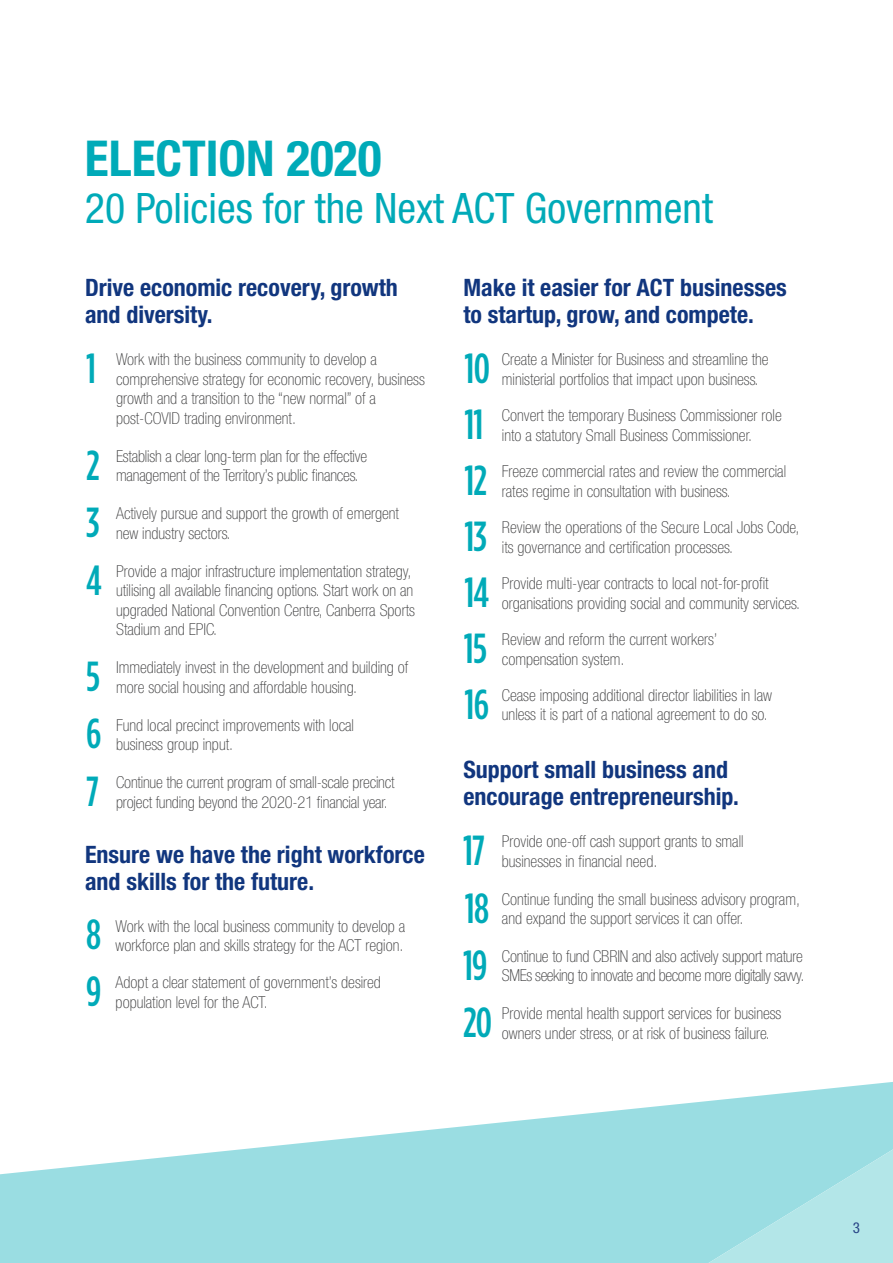
<style>
.page{position:relative;width:893px;height:1263px;background:#fff}
.page>*{position:absolute;margin:0;border:0;box-sizing:border-box;transform-origin:0 0}
.t1{font:700 condensed 49.5px "Helvetica Neue LT Std";color:#00aab8}
.t2{font:condensed 42px "Helvetica Neue LT Std";color:#00aab8}
.Heading_2{font:500 42px "Gotham Condensed";letter-spacing:-.02em;color:#00aab8}
.t3{font:700 condensed 24px/27px "Helvetica Neue LT Std";color:#11367e}
.t4{font:100 condensed 16.5px/19.5px "Helvetica Neue LT Std";color:#3e3e3f}
.t5{font:100 condensed 16.5px "Helvetica Neue LT Std";letter-spacing:-.025em;color:#3e3e3f}
.t6{font:condensed 15px "Helvetica Neue LT Std";color:#284486}
</style>
<div class="page">
<svg style="left:0;top:1082px;width:893px;height:181px;fill:#9adde2"></svg>
<p class="t1" style="left:85px;top:128px;width:298px">ELECTION 2020</p>
<p class="t2" style="left:85px;top:184px;width:629px">20 Policies for the Next ACT Government</p>
<p class="t3" style="left:85px;top:274px;width:314px">Drive economic recovery, growth and diversity.</p>
<p class="t3" style="left:463px;top:274px;width:325px">Make it easier for ACT businesses to startup, grow, and compete.</p>
<p class="Heading_2" style="left:86px;top:345px;width:12px">1</p>
<p class="t4" style="left:502px;top:350px;width:268px">Create a Minister for Business and streamline the</p>
<p class="Heading_2" style="left:464px;top:345px;width:27px">10</p>
<p class="t4" style="left:116px;top:350px;width:310px">Work with the business community to develop a comprehensive strategy for economic recovery, business growth and a transition to the “new normal” of a post-COVID trading environment.</p>
<p class="t4" style="left:502px;top:369px;width:258px">ministerial portfolios that impact upon business.</p>
<p class="t4" style="left:502px;top:406px;width:281px">Convert the temporary Business Commissioner role</p>
<p class="Heading_2" style="left:464px;top:401px;width:21px">11</p>
<p class="t4" style="left:502px;top:425px;width:252px">into a statutory Small Business Commissioner.</p>
<p class="Heading_2" style="left:86px;top:442px;width:15px">2</p>
<p class="t4" style="left:116px;top:446px;width:253px">Establish a clear long-term plan for the effective</p>
<p class="t4" style="left:116px;top:466px;width:244px">management of the Territory’s public finances.</p>
<p class="Heading_2" style="left:86px;top:499px;width:15px">3</p>
<p class="t4" style="left:116px;top:504px;width:284px">Actively pursue and support the growth of emergent</p>
<p class="t4" style="left:116px;top:523px;width:116px">new industry sectors.</p>
<p class="Heading_2" style="left:86px;top:557px;width:17px">4</p>
<p class="t4" style="left:116px;top:561px;width:300px">Provide a major infrastructure implementation strategy, utilising all available financing options. Start work on an upgraded National Convention Centre, Canberra Sports Stadium and EPIC.</p>
<p class="Heading_2" style="left:86px;top:653px;width:15px">5</p>
<p class="t4" style="left:116px;top:657px;width:294px">Immediately invest in the development and building of</p>
<p class="t4" style="left:116px;top:677px;width:242px">more social housing and affordable housing.</p>
<p class="Heading_2" style="left:86px;top:710px;width:17px">6</p>
<p class="t4" style="left:116px;top:715px;width:239px">Fund local precinct improvements with local</p>
<p class="t4" style="left:116px;top:734px;width:118px">business group input.</p>
<p class="Heading_2" style="left:86px;top:768px;width:15px">7</p>
<p class="t4" style="left:116px;top:772px;width:280px">Continue the current program of small-scale precinct</p>
<p class="t4" style="left:116px;top:792px;width:273px">project funding beyond the 2020-21 financial year.</p>
<p class="t3" style="left:85px;top:840px;width:341px">Ensure we have the right workforce and skills for the future.</p>
<p class="Heading_2" style="left:86px;top:911px;width:17px">8</p>
<p class="Heading_2" style="left:86px;top:968px;width:17px">9</p>
<p class="t4" style="left:116px;top:916px;width:291px">Work with the local business community to develop a</p>
<p class="t4" style="left:116px;top:935px;width:289px">workforce plan and skills strategy for the ACT region.</p>
<p class="t4" style="left:116px;top:972px;width:267px">Adopt a clear statement of government’s desired</p>
<p class="t4" style="left:116px;top:992px;width:154px">population level for the ACT.</p>
<p class="Heading_2" style="left:464px;top:457px;width:24px">12</p>
<p class="Heading_2" style="left:464px;top:513px;width:24px">13</p>
<p class="Heading_2" style="left:464px;top:569px;width:26px">14</p>
<p class="Heading_2" style="left:464px;top:625px;width:25px">15</p>
<p class="Heading_2" style="left:464px;top:681px;width:26px">16</p>
<p class="t4" style="left:502px;top:462px;width:286px">Freeze commercial rates and review the commercial</p>
<p class="t4" style="left:502px;top:481px;width:230px">rates regime in consultation with business.</p>
<p class="t4" style="left:502px;top:517px;width:299px">Review the operations of the Secure Local Jobs Code,</p>
<p class="t4" style="left:502px;top:537px;width:233px">its governance and certification processes.</p>
<p class="t4" style="left:502px;top:573px;width:268px">Provide multi-year contracts to local not-for-profit</p>
<p class="t4" style="left:502px;top:593px;width:300px">organisations providing social and community services.</p>
<p class="t4" style="left:502px;top:629px;width:217px">Review and reform the current workers’</p>
<p class="t4" style="left:502px;top:649px;width:124px">compensation system.</p>
<p class="t4" style="left:502px;top:685px;width:272px">Cease imposing additional director liabilities in law</p>
<p class="t4" style="left:502px;top:705px;width:267px">unless it is part of a national agreement to do so.</p>
<p class="t3" style="left:463px;top:755px;width:277px">Support small business and encourage entrepreneurship.</p>
<p class="Heading_2" style="left:463px;top:827px;width:24px">17</p>
<p class="t4" style="left:502px;top:832px;width:243px">Provide one-off cash support grants to small</p>
<p class="t4" style="left:502px;top:851px;width:157px">businesses in financial need.</p>
<p class="Heading_2" style="left:465px;top:885px;width:26px">18</p>
<p class="t4" style="left:502px;top:889px;width:300px">Continue funding the small business advisory program,</p>
<p class="t4" style="left:502px;top:908px;width:243px">and expand the support services it can offer.</p>
<p class="Heading_2" style="left:463px;top:942px;width:26px">19</p>
<p class="Heading_2" style="left:463px;top:999px;width:31px">20</p>
<p class="t4" style="left:502px;top:946px;width:303px">Continue to fund CBRIN and also actively support mature</p>
<p class="t5" style="left:502px;top:966px;width:304px">SMEs seeking to innovate and become more digitally savvy.</p>
<p class="t4" style="left:502px;top:1003px;width:281px">Provide mental health support services for business</p>
<p class="t4" style="left:502px;top:1023px;width:269px">owners under stress, or at risk of business failure.</p>
<p class="t6" style="left:853px;top:1219px;width:9px">3</p>
</div>
